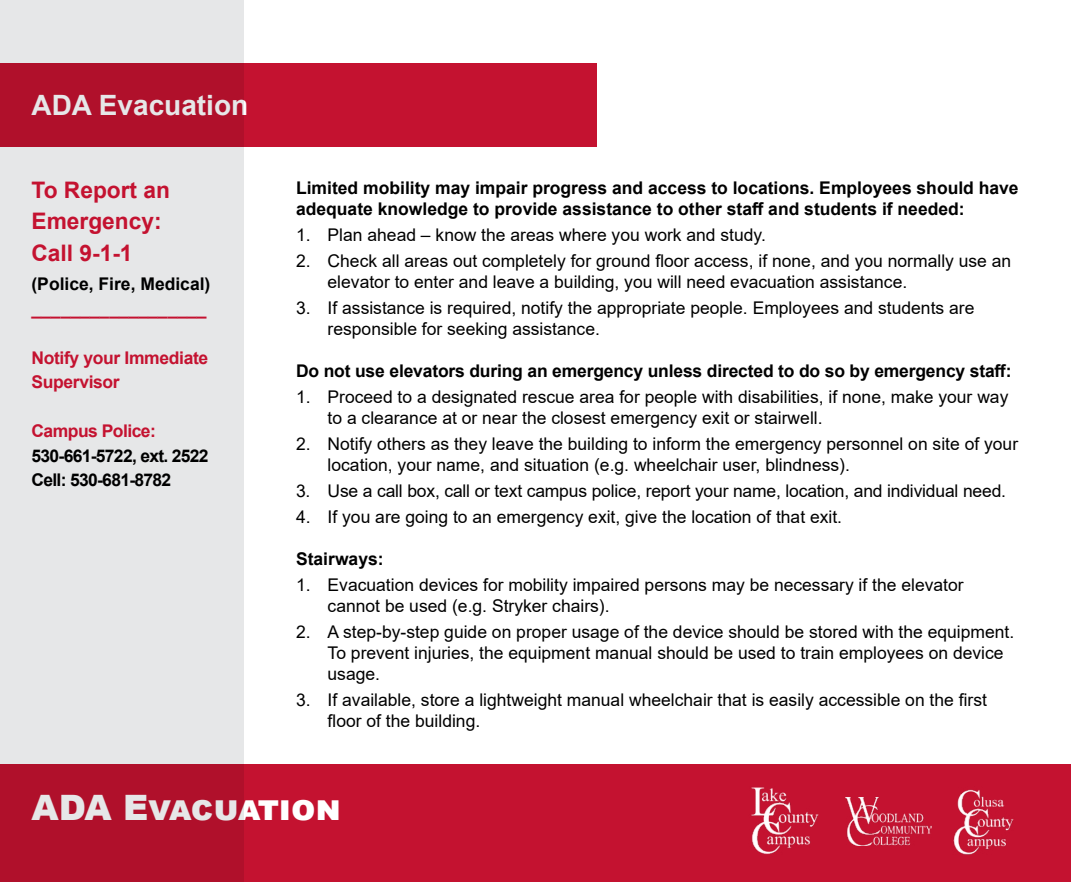
<style>
.page{position:relative;width:1071px;height:882px;background:#fff}
.page>*{position:absolute;margin:0;border:0;box-sizing:border-box;transform-origin:0 0}
.t1{font:900 35px "Arial";color:#fff}
.t2{font:700 28px "Arial";color:#fff}
.t3{font:700 22.75px/31.5px "Arial";color:#c41230}
.t4{font:17.5px/21px "Arial";color:#000}
.t5{font:700 17.5px/21px "Arial";color:#000}
.t6{font:700 17.5px/24.5px "Arial";letter-spacing:-.02em;color:#c41230}
.t7{font:700 17.5px/24.5px "Arial";letter-spacing:-.04em;color:#000}
</style>
<div class="page">
<div style="left:0;top:0;width:243px;height:882px;background:#e6e7e8"></div>
<div style="left:0;top:63px;width:597px;height:84px;background:linear-gradient(to right,#ad102a,#ca1332)"></div>
<div style="left:0;top:764px;width:1071px;height:118px;background:linear-gradient(to right,#b5102c,#ca1332)"></div>
<img style="left:742px;top:787px;width:86px;height:70px">
<img style="left:945px;top:787px;width:76px;height:70px">
<img style="left:846px;top:798px;width:86px;height:48px">
<h2 class="t2" style="left:32px;top:86px;width:218px">ADA Evacuation</h2>
<h3 class="t3" style="left:32px;top:174px;width:140px">To Report an<br>Emergency:<br>Call 9-1-1</h3>
<p class="t5" style="left:32px;top:274px;width:180px">(Police, Fire, Medical)</p>
<p class="t6" style="left:32px;top:297px;width:177px">__________________</p>
<p class="t6" style="left:32px;top:346px;width:178px">Notify your Immediate<br>Supervisor</p>
<p class="t6" style="left:32px;top:419px;width:126px">Campus Police:</p>
<p class="t7" style="left:32px;top:444px;width:179px">530-661-5722, ext. 2522<br>Cell: 530-681-8782</p>
<p class="t5" style="left:296px;top:177px;width:724px">Limited mobility may impair progress and access to locations. Employees should have adequate knowledge to provide assistance to other staff and students if needed:</p>
<p class="t4" style="left:296px;top:224px;width:471px">1. Plan ahead – know the areas where you work and study.</p>
<p class="t4" style="left:328px;top:250px;width:685px;text-indent:-32px">2. Check all areas out completely for ground floor access, if none, and you normally use an elevator to enter and leave a building, you will need evacuation assistance.</p>
<p class="t4" style="left:328px;top:297px;width:648px;text-indent:-32px">3. If assistance is required, notify the appropriate people. Employees and students are responsible for seeking assistance.</p>
<p class="t5" style="left:296px;top:361px;width:717px">Do not use elevators during an emergency unless directed to do so by emergency staff:</p>
<p class="t4" style="left:328px;top:386px;width:682px;text-indent:-32px">1. Proceed to a designated rescue area for people with disabilities, if none, make your way to a clearance at or near the closest emergency exit or stairwell.</p>
<p class="t4" style="left:328px;top:433px;width:692px;text-indent:-32px">2. Notify others as they leave the building to inform the emergency personnel on site of your location, your name, and situation (e.g. wheelchair user, blindness).</p>
<p class="t4" style="left:296px;top:480px;width:712px">3. Use a call box, call or text campus police, report your name, location, and individual need.</p>
<p class="t4" style="left:296px;top:506px;width:548px">4. If you are going to an emergency exit, give the location of that exit.</p>
<p class="t5" style="left:296px;top:549px;width:89px">Stairways:</p>
<p class="t4" style="left:328px;top:574px;width:638px;text-indent:-32px">1. Evacuation devices for mobility impaired persons may be necessary if the elevator cannot be used (e.g. Stryker chairs).</p>
<p class="t4" style="left:328px;top:621px;width:688px;text-indent:-32px">2. A step-by-step guide on proper usage of the device should be stored with the equipment.<br>To prevent injuries, the equipment manual should be used to train employees on device usage.</p>
<p class="t4" style="left:328px;top:690px;width:661px;text-indent:-32px">3. If available, store a lightweight manual wheelchair that is easily accessible on the first floor of the building.</p>
<h1 class="t1" style="left:32px;top:783px;width:311px">ADA Evacuation</h1>
</div>
